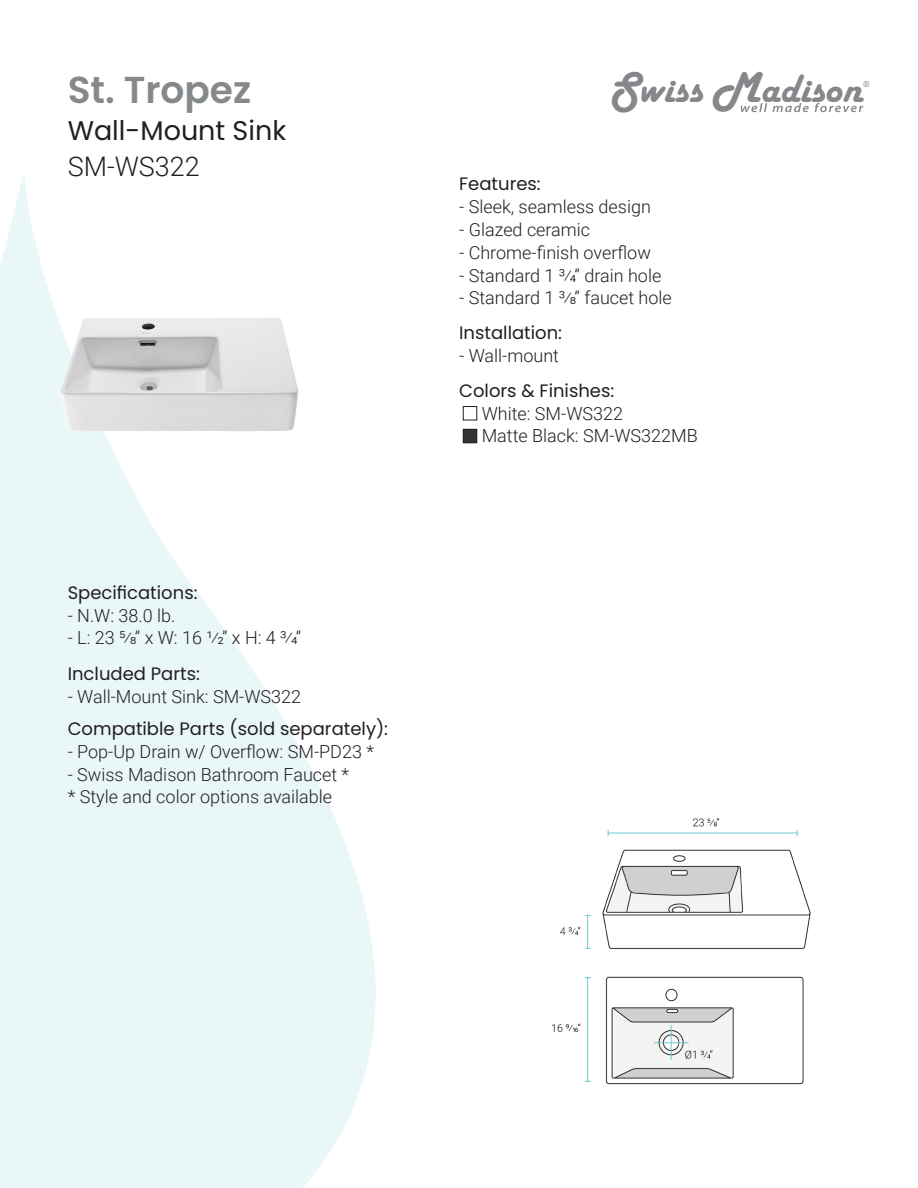
<style>
.page{position:relative;width:918px;height:1188px;background:#fff}
.page>*{position:absolute;margin:0;border:0;box-sizing:border-box;transform-origin:0 0}
.t1{font:41.1px "Harlow Solid";color:#85878a}
.t2{font:600 37.5px "Poppins";color:#85898c}
.t3{font:27px "Poppins";color:#231f20}
.t4{font:300 27px "Roboto";color:#231f20}
.t5{font:300 18px "Roboto";color:#231f20}
.t6{font:18px "Poppins";color:#231f20}
.t7{font:8.1px "Arial";color:#85878a}
.s1{font-size:45px}
</style>
<div class="page">
<svg style="left:0;top:173px;width:376px;height:1015px;fill:#eaf7f8"></svg>
<svg style="left:741px;top:103px;width:122px;height:9px"></svg>
<img style="left:552px;top:818px;width:259px;height:267px">
<div style="left:463px;top:406px;width:14px;height:14px;border:1px solid #231f20"></div>
<img style="left:465px;top:431px;width:10px;height:10px">
<div style="left:463px;top:429px;width:14px;height:14px;border:1px solid #231f20"></div>
<img style="left:47px;top:223px;width:264px;height:298px">
<p class="t2" style="left:68px;top:68px;width:185px">St. Tropez</p>
<p class="t3" style="left:68px;top:114px;width:220px">Wall-Mount Sink</p>
<p class="t4" style="left:68px;top:148px;width:134px">SM-WS322</p>
<p class="t6" style="left:68px;top:582px;width:131px">Specifications:</p>
<p class="t5" style="left:68px;top:603px;width:109px">- N.W: 38.0 lb.</p>
<p class="t5" style="left:68px;top:625px;width:235px">- L: 23 5/8” x W: 16 1/2” x H: 4 3/4”</p>
<p class="t6" style="left:68px;top:663px;width:134px">Included Parts:</p>
<p class="t5" style="left:68px;top:684px;width:235px">- Wall-Mount Sink: SM-WS322</p>
<p class="t6" style="left:68px;top:718px;width:322px">Compatible Parts (sold separately):</p>
<p class="t5" style="left:68px;top:739px;width:308px">- Pop-Up Drain w/ Overflow: SM-PD23 *</p>
<p class="t5" style="left:68px;top:762px;width:283px">- Swiss Madison Bathroom Faucet *</p>
<p class="t5" style="left:68px;top:784px;width:266px">* Style and color options available</p>
<p class="t1" style="left:610px;top:66px;width:254px"><span class="s1">S</span>wiss <span class="s1">M</span>adison</p>
<p class="t7" style="left:864px;top:79px;width:8px">®</p>
<p class="t6" style="left:459px;top:174px;width:83px">Features:</p>
<p class="t5" style="left:459px;top:194px;width:193px">- Sleek, seamless design</p>
<p class="t5" style="left:459px;top:217px;width:132px">- Glazed ceramic</p>
<p class="t5" style="left:459px;top:240px;width:193px">- Chrome-finish overflow</p>
<p class="t5" style="left:459px;top:263px;width:204px">- Standard 1 3/4” drain hole</p>
<p class="t5" style="left:459px;top:285px;width:214px">- Standard 1 3/8” faucet hole</p>
<p class="t6" style="left:459px;top:323px;width:104px">Installation:</p>
<p class="t5" style="left:459px;top:343px;width:101px">- Wall-mount</p>
<p class="t6" style="left:459px;top:380px;width:157px">Colors &amp; Finishes:</p>
<p class="t5" style="left:482px;top:401px;width:143px">White: SM-WS322</p>
<p class="t5" style="left:482px;top:423px;width:218px">Matte Black: SM-WS322MB</p>
</div>
